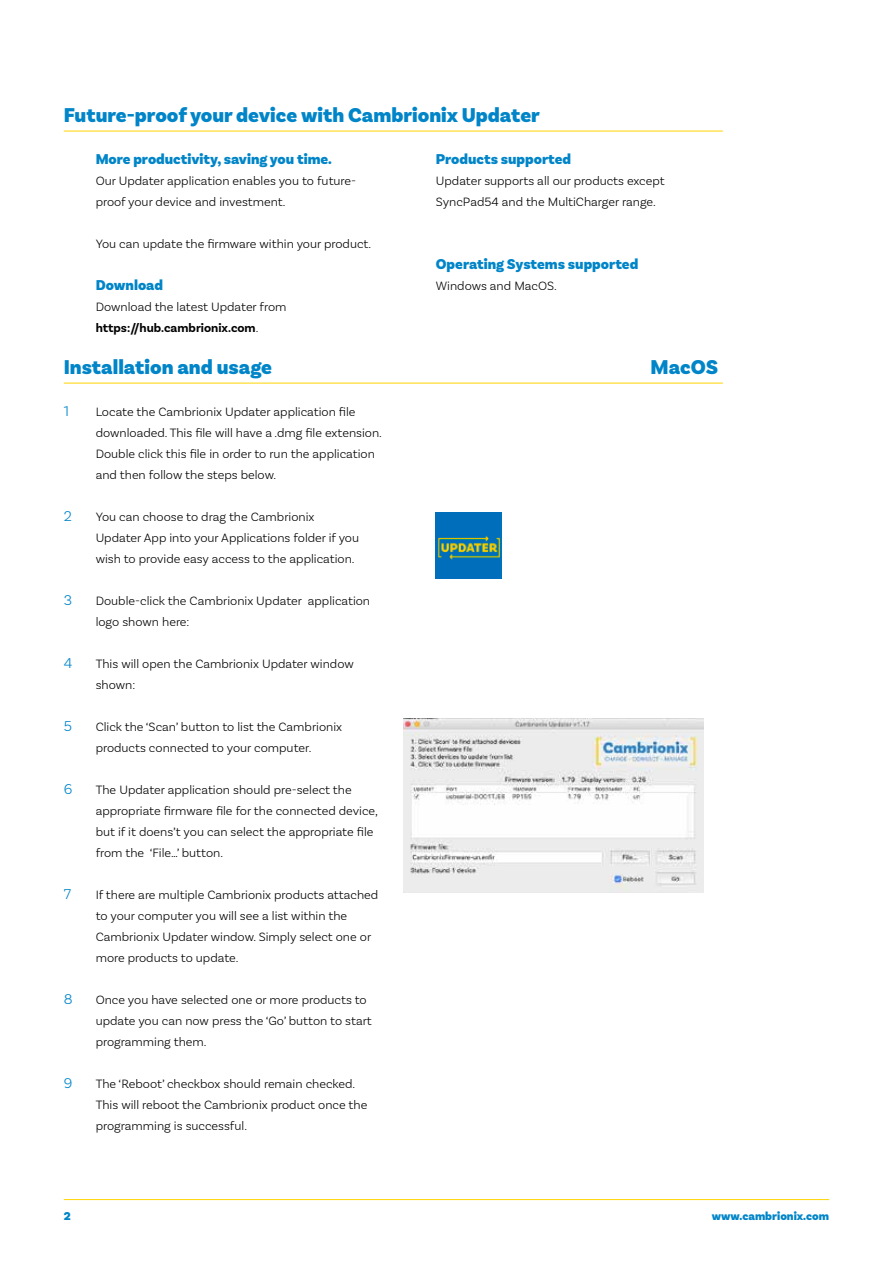
<style>
.page{position:relative;width:893px;height:1263px;background:#fff}
.page>*{position:absolute;margin:0;border:0;box-sizing:border-box;transform-origin:0 0}
.t1{font:900 21px "Basic Sans";color:#0085c8}
.t2{font:900 15px "Basic Sans";color:#0085c8}
.t3{font:300 15px "Basic Sans";color:#0085c8}
.t4{font:300 12.75px/21px "Basic Sans";color:#000}
.t5{font:900 12px "Basic Sans";color:#0085c8}
.s1{font-weight:700}
</style>
<div class="page">
<hr style="left:64px;top:131px;width:659px;height:1px;background:#ffd500">
<hr style="left:64px;top:383px;width:659px;height:1px;background:#ffd500">
<img style="left:435px;top:512px;width:66px;height:66px">
<img style="left:404px;top:719px;width:299px;height:173px">
<hr style="left:64px;top:1199px;width:765px;height:1px;background:#ffd500">
<h1 class="t1" style="left:64px;top:102px;width:478px">Future-proof your device with Cambrionix Updater</h1>
<p class="t2" style="left:96px;top:150px;width:238px">More productivity, saving you time.</p>
<p class="t4" style="left:96px;top:170px;width:262px">Our Updater application enables you to future&shy;proof your device and investment.</p>
<p class="t4" style="left:96px;top:233px;width:277px">You can update the firmware within your product.</p>
<p class="t2" style="left:96px;top:276px;width:69px">Download</p>
<p class="t4" style="left:96px;top:296px;width:192px">Download the latest Updater from <span class="s1">https://hub.cambrionix.com</span>.</p>
<p class="t2" style="left:436px;top:150px;width:137px">Products supported</p>
<p class="t4" style="left:436px;top:170px;width:230px">Updater supports all our products except<br>SyncPad54 and the MultiCharger range.</p>
<p class="t2" style="left:436px;top:255px;width:204px">Operating Systems supported</p>
<p class="t4" style="left:436px;top:275px;width:123px">Windows and MacOS.</p>
<h1 class="t1" style="left:64px;top:354px;width:210px">Installation and usage</h1>
<h1 class="t1" style="left:651px;top:354px;width:69px">MacOS</h1>
<p class="t3" style="left:64px;top:402px;width:7px">1</p>
<p class="t4" style="left:96px;top:401px;width:288px">Locate the Cambrionix Updater application file downloaded. This file will have a .dmg file extension.<br>Double click this file in order to run the application and then follow the steps below.</p>
<p class="t3" style="left:64px;top:507px;width:10px">2</p>
<p class="t4" style="left:96px;top:506px;width:265px">You can choose to drag the Cambrionix<br>Updater App into your Applications folder if you wish to provide easy access to the application.</p>
<p class="t3" style="left:64px;top:591px;width:10px">3</p>
<p class="t4" style="left:96px;top:590px;width:276px">Double-click the Cambrionix Updater application logo shown here:</p>
<p class="t3" style="left:64px;top:654px;width:10px">4</p>
<p class="t4" style="left:96px;top:653px;width:260px">This will open the Cambrionix Updater window shown:</p>
<p class="t3" style="left:64px;top:717px;width:10px">5</p>
<p class="t4" style="left:96px;top:716px;width:248px">Click the ‘Scan’ button to list the Cambrionix products connected to your computer.</p>
<p class="t3" style="left:64px;top:780px;width:10px">6</p>
<p class="t4" style="left:96px;top:779px;width:284px">The Updater application should pre-select the appropriate firmware file for the connected device, but if it doens’t you can select the appropriate file from the ‘File…’ button.</p>
<p class="t3" style="left:64px;top:885px;width:9px">7</p>
<p class="t4" style="left:96px;top:884px;width:284px">If there are multiple Cambrionix products attached to your computer you will see a list within the Cambrionix Updater window. Simply select one or more products to update.</p>
<p class="t3" style="left:64px;top:990px;width:10px">8</p>
<p class="t4" style="left:96px;top:989px;width:278px">Once you have selected one or more products to update you can now press the ‘Go’ button to start programming them.</p>
<p class="t3" style="left:64px;top:1074px;width:10px">9</p>
<p class="t4" style="left:96px;top:1073px;width:273px">The ‘Reboot’ checkbox should remain checked.<br>This will reboot the Cambrionix product once the programming is successful.</p>
<p class="t5" style="left:64px;top:1208px;width:9px">2</p>
<p class="t5" style="left:712px;top:1208px;width:119px">www.cambrionix.com</p>
</div>
